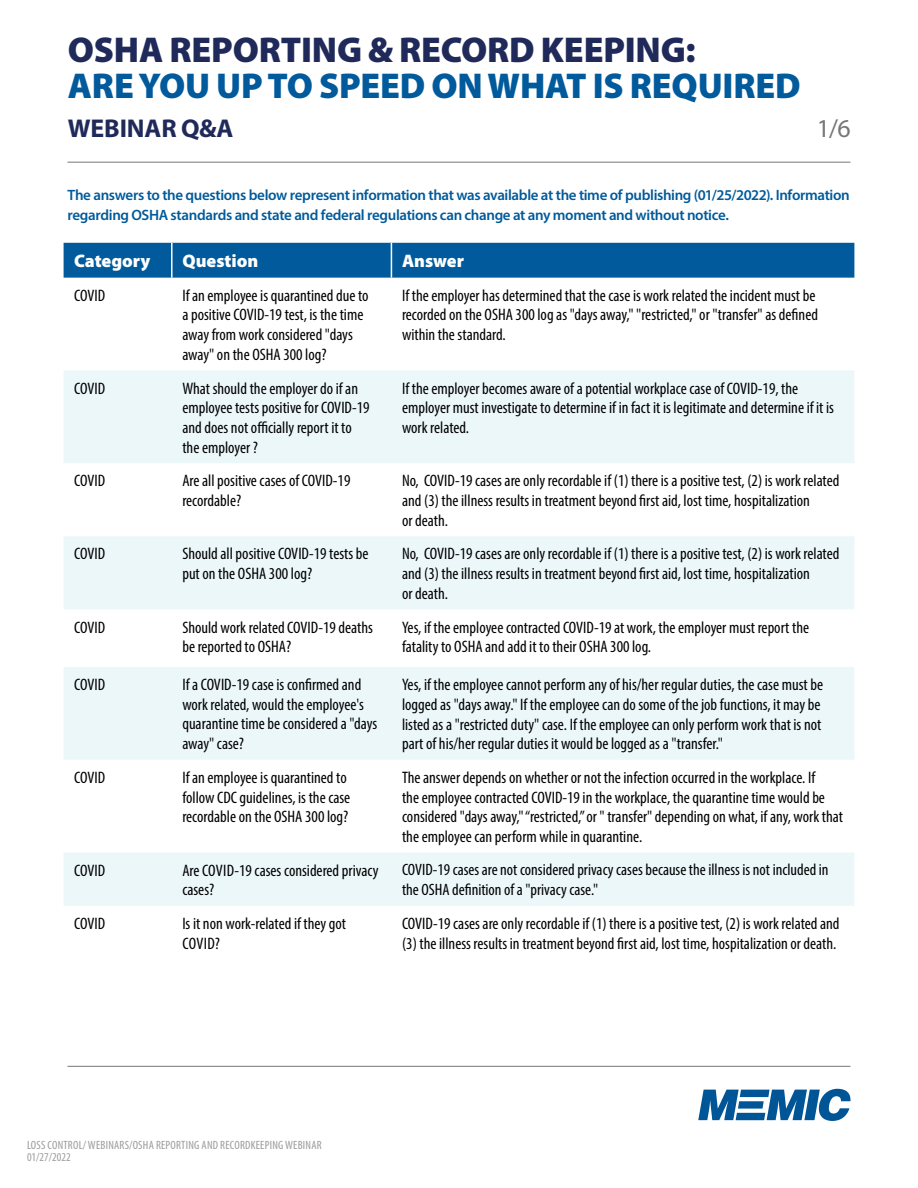
<style>
.page{position:relative;width:918px;height:1188px;background:#fff}
.page>*{position:absolute;margin:0;border:0;box-sizing:border-box;transform-origin:0 0}
.t1{font:900 36px "Myriad Pro";letter-spacing:-.005em;color:#005a9b}
.t2{font:900 36px "Myriad Pro";letter-spacing:-.005em;color:#202a5a}
.t3{font:700 25.8px "Myriad Pro";letter-spacing:-.005em;color:#202a5a}
.t4{font:25.8px "Myriad Pro";color:#767679}
.t5{font:900 18.15px "Myriad Pro";color:#fff}
.t6{font:condensed 16.65px/19.6px "Myriad Pro";color:#000}
.t7{font:condensed 16.5px/19.5px "Myriad Pro";color:#000}
.t8{font:600 15px/19.5px "Myriad Pro";letter-spacing:-.025em;color:#005a9b}
.t9{font:condensed 12px/12px "Myriad Pro";letter-spacing:.02em;color:#9d9b9d}
</style>
<div class="page">
<svg style="left:698px;top:1089px;width:152px;height:32px"></svg>
<hr style="left:68px;top:1066px;width:782px;height:1px;background:#767679">
<hr style="left:68px;top:162px;width:782px;height:1px;background:#767679">
<div style="left:64px;top:243px;width:790px;height:35px;background:#005a9b"></div>
<svg style="left:64px;top:370px;width:790px;height:536px;fill:#ecf7fa"></svg>
<hr style="left:171px;top:243px;width:2px;height:35px;background:#fff">
<hr style="left:391px;top:243px;width:1px;height:35px;background:#fff">
<h1 class="t2" style="left:68px;top:26px;width:629px">OSHA REPORTING &amp; RECORD KEEPING:</h1>
<h1 class="t1" style="left:68px;top:62px;width:734px">ARE YOU UP TO SPEED ON WHAT IS REQUIRED</h1>
<h2 class="t3" style="left:68px;top:111px;width:167px">WEBINAR Q&amp;A</h2>
<h2 class="t4" style="left:817px;top:112px;width:36px">1/6</h2>
<p class="t8" style="left:68px;top:185px;width:784px">The answers to the questions below represent information that was available at the time of publishing (01/25/2022). Information regarding OSHA standards and state and federal regulations can change at any moment and without notice.</p>
<p class="t5" style="left:74px;top:249px;width:78px">Category</p>
<p class="t5" style="left:182px;top:249px;width:78px">Question</p>
<p class="t5" style="left:402px;top:249px;width:64px">Answer</p>
<p class="t6" style="left:74px;top:285px;width:32px">COVID</p>
<p class="t6" style="left:182px;top:285px;width:188px">If an employee is quarantined due to a positive COVID-19 test, is the time away from work considered "days away" on the OSHA 300 log?</p>
<p class="t6" style="left:402px;top:285px;width:417px">If the employer has determined that the case is work related the incident must be recorded on the OSHA 300 log as "days away," "restricted," or "transfer" as defined within the standard.</p>
<p class="t6" style="left:74px;top:378px;width:32px">COVID</p>
<p class="t6" style="left:182px;top:378px;width:189px">What should the employer do if an employee tests positive for COVID-19 and does not officially report it to the employer ?</p>
<p class="t6" style="left:402px;top:378px;width:434px">If the employer becomes aware of a potential workplace case of COVID-19, the employer must investigate to determine if in fact it is legitimate and determine if it is work related.</p>
<p class="t6" style="left:74px;top:471px;width:32px">COVID</p>
<p class="t6" style="left:182px;top:471px;width:170px">Are all positive cases of COVID-19 recordable?</p>
<p class="t6" style="left:402px;top:471px;width:439px">No, COVID-19 cases are only recordable if (1) there is a positive test, (2) is work related and (3) the illness results in treatment beyond first aid, lost time, hospitalization<br>or death.</p>
<p class="t6" style="left:74px;top:544px;width:32px">COVID</p>
<p class="t6" style="left:182px;top:544px;width:188px">Should all positive COVID-19 tests be put on the OSHA 300 log?</p>
<p class="t6" style="left:402px;top:544px;width:439px">No, COVID-19 cases are only recordable if (1) there is a positive test, (2) is work related and (3) the illness results in treatment beyond first aid, lost time, hospitalization<br>or death.</p>
<p class="t6" style="left:74px;top:617px;width:32px">COVID</p>
<p class="t6" style="left:182px;top:617px;width:192px">Should work related COVID-19 deaths be reported to OSHA?</p>
<p class="t6" style="left:402px;top:617px;width:409px">Yes, if the employee contracted COVID-19 at work, the employer must report the fatality to OSHA and add it to their OSHA 300 log.</p>
<p class="t6" style="left:74px;top:675px;width:32px">COVID</p>
<p class="t6" style="left:182px;top:675px;width:196px">If a COVID-19 case is confirmed and work related, would the employee's quarantine time be considered a "days away" case?</p>
<p class="t6" style="left:402px;top:675px;width:423px">Yes, if the employee cannot perform any of his/her regular duties, the case must be logged as "days away." If the employee can do some of the job functions, it may be listed as a "restricted duty" case. If the employee can only perform work that is not part of his/her regular duties it would be logged as a "transfer."</p>
<p class="t6" style="left:74px;top:767px;width:32px">COVID</p>
<p class="t6" style="left:182px;top:767px;width:169px">If an employee is quarantined to follow CDC guidelines, is the case recordable on the OSHA 300 log?</p>
<p class="t6" style="left:402px;top:767px;width:442px">The answer depends on whether or not the infection occurred in the workplace. If<br>the employee contracted COVID-19 in the workplace, the quarantine time would be considered "days away," “restricted,” or " transfer" depending on what, if any, work that the employee can perform while in quarantine.</p>
<p class="t6" style="left:74px;top:860px;width:32px">COVID</p>
<p class="t6" style="left:182px;top:860px;width:198px">Are COVID-19 cases considered privacy cases?</p>
<p class="t7" style="left:402px;top:860px;width:428px">COVID-19 cases are not considered privacy cases because the illness is not included in the OSHA definition of a "privacy case."</p>
<p class="t6" style="left:74px;top:913px;width:32px">COVID</p>
<p class="t6" style="left:182px;top:913px;width:165px">Is it non work-related if they got<br>COVID?</p>
<p class="t6" style="left:402px;top:913px;width:439px">COVID-19 cases are only recordable if (1) there is a positive test, (2) is work related and (3) the illness results in treatment beyond first aid, lost time, hospitalization or death.</p>
<p class="t9" style="left:27px;top:1139px;width:296px">LOSS CONTROL/ WEBINARS/OSHA REPORTING AND RECORDKEEPING WEBINAR<br>01/27/2022</p>
</div>
